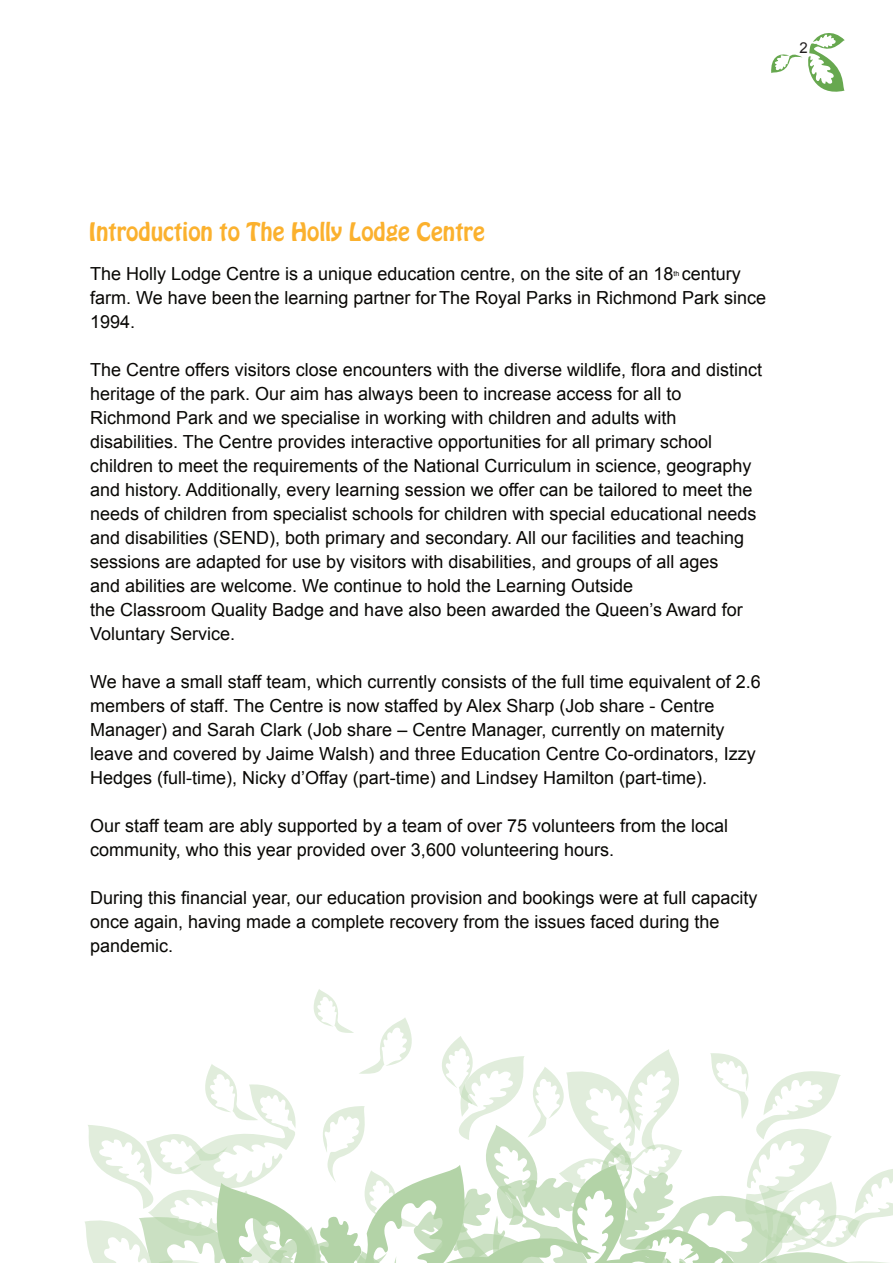
<style>
.page{position:relative;width:893px;height:1263px;background:#fff}
.page>*{position:absolute;margin:0;border:0;box-sizing:border-box;transform-origin:0 0}
.t1{font:22.5px "Hobo Std";color:#fbb12e}
.t2{font:18px/24px "Arial";color:#080704}
.t3{font:15px "Arial";color:#231f20}
.t4{font:7.05px "Arial";color:#080704}
</style>
<div class="page">
<svg style="left:85px;top:989px;width:808px;height:274px"></svg>
<svg style="left:771px;top:33px;width:74px;height:59px"></svg>
<p class="t3" style="left:800px;top:43px;width:10px">2</p>
<p class="t1" style="left:89px;top:222px;width:398px">Introduction to The Holly Lodge Centre</p>
<p class="t2" style="left:90px;top:263px;width:585px">The Holly Lodge Centre is a unique education centre, on the site of an 18</p>
<p class="t4" style="left:674px;top:271px;width:7px">th</p>
<p class="t2" style="left:90px;top:263px;width:678px;text-indent:592px">century farm. We have been the learning partner for The Royal Parks in Richmond Park since<br>1994.</p>
<p class="t2" style="left:90px;top:359px;width:674px">The Centre offers visitors close encounters with the diverse wildlife, flora and distinct heritage of the park. Our aim has always been to increase access for all to Richmond Park and we specialise in working with children and adults with disabilities. The Centre provides interactive opportunities for all primary school children to meet the requirements of the National Curriculum in science, geography and history. Additionally, every learning session we offer can be tailored to meet the needs of children from specialist schools for children with special educational needs and disabilities (SEND), both primary and secondary. All our facilities and teaching sessions are adapted for use by visitors with disabilities, and groups of all ages<br>and abilities are welcome. We continue to hold the Learning Outside<br>the Classroom Quality Badge and have also been awarded the Queen’s Award for Voluntary Service.</p>
<p class="t2" style="left:90px;top:671px;width:672px">We have a small staff team, which currently consists of the full time equivalent of 2.6 members of staff. The Centre is now staffed by Alex Sharp (Job share - Centre Manager) and Sarah Clark (Job share – Centre Manager, currently on maternity leave and covered by Jaime Walsh) and three Education Centre Co-ordinators, Izzy Hedges (full-time), Nicky d’Offay (part-time) and Lindsey Hamilton (part-time).</p>
<p class="t2" style="left:90px;top:815px;width:640px">Our staff team are ably supported by a team of over 75 volunteers from the local community, who this year provided over 3,600 volunteering hours.</p>
<p class="t2" style="left:90px;top:887px;width:669px">During this financial year, our education provision and bookings were at full capacity once again, having made a complete recovery from the issues faced during the pandemic.</p>
</div>
